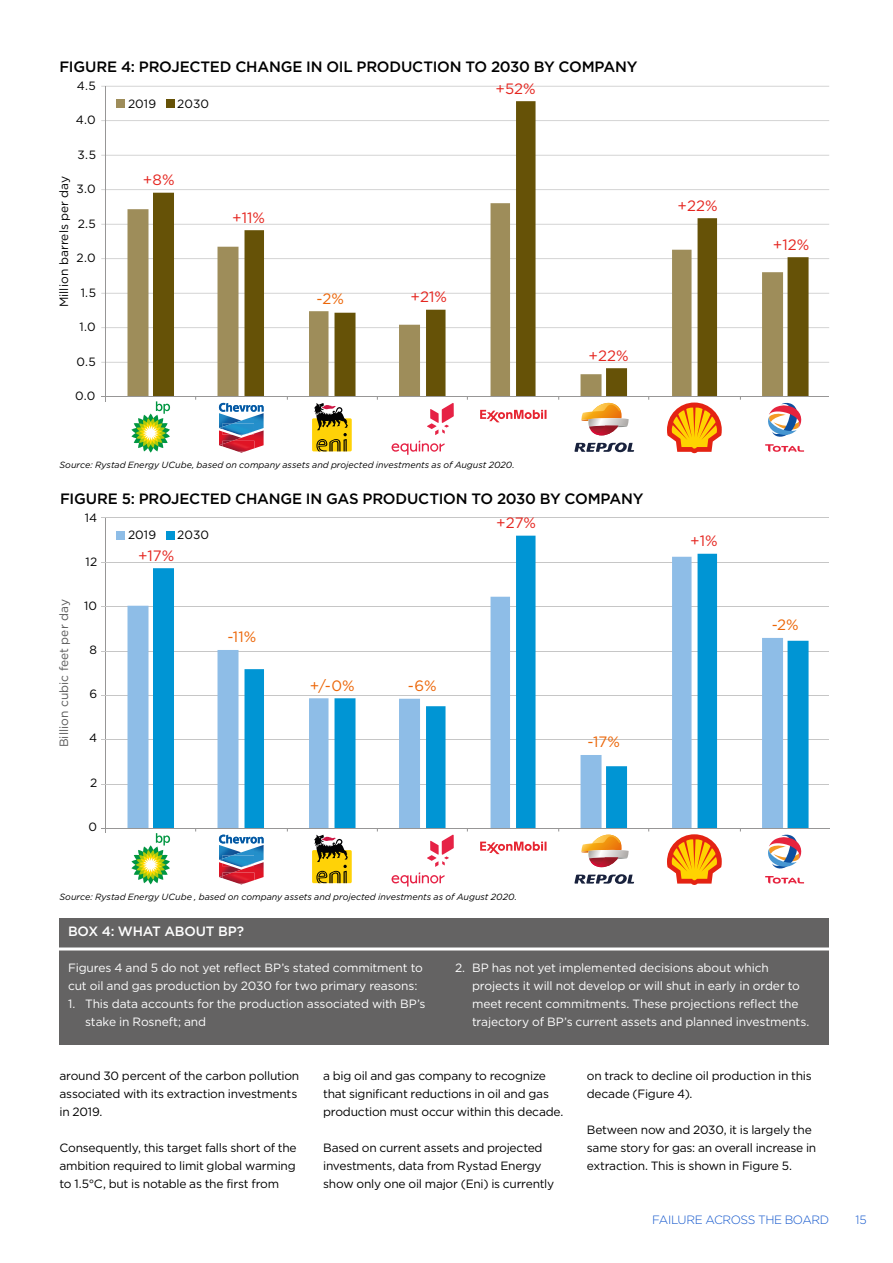
<style>
.page{position:relative;width:893px;height:1263px;background:#fff}
.page>*{position:absolute;margin:0;border:0;box-sizing:border-box;transform-origin:0 0}
.t1{font:500 15px "Gotham HTF";letter-spacing:-.015em;color:#000}
.t2{font:15px "Gotham HTF";color:#e52620}
.t3{font:15px "Gotham HTF";color:#ec6608}
.t4{font:500 13.5px "Gotham HTF";letter-spacing:-.01em;color:#fff}
.t5{font:12px/18px "Gotham HTF";letter-spacing:-.02em;color:#000}
.t6{font:12px/18px "Gotham HTF";letter-spacing:-.01em;color:#fff}
.t7{font:300 12px "Gotham HTF";letter-spacing:-.03em;color:#15c}
.t8{font:12px "Gotham HTF";color:#5a5a5a}
.t9{font:12px "Gotham HTF";letter-spacing:.005em;color:#000}
.t10{font:italic 9px "Gotham HTF";color:#000}
</style>
<div class="page">
<hr style="left:101px;top:86px;width:728px;height:1px;background:#c6c6c6">
<hr style="left:101px;top:120px;width:728px;height:1px;background:#c6c6c6">
<hr style="left:101px;top:155px;width:728px;height:1px;background:#c6c6c6">
<hr style="left:101px;top:189px;width:728px;height:1px;background:#c6c6c6">
<hr style="left:101px;top:224px;width:728px;height:1px;background:#c6c6c6">
<hr style="left:101px;top:258px;width:728px;height:1px;background:#c6c6c6">
<hr style="left:101px;top:293px;width:728px;height:1px;background:#c6c6c6">
<hr style="left:101px;top:327px;width:728px;height:1px;background:#c6c6c6">
<hr style="left:101px;top:362px;width:728px;height:1px;background:#c6c6c6">
<hr style="left:105px;top:86px;width:1px;height:315px;background:#979696">
<svg style="left:127px;top:209px;width:26px;height:187px;background:#b0a279"></svg>
<svg style="left:153px;top:101px;width:655px;height:295px"></svg>
<hr style="left:101px;top:396px;width:728px;height:1px;background:#979696">
<div style="left:116px;top:99px;width:9px;height:9px;background:#9e8d5a"></div>
<div style="left:166px;top:99px;width:8px;height:9px;background:#665207"></div>
<svg style="left:131px;top:401px;width:39px;height:52px"></svg>
<svg style="left:667px;top:402px;width:55px;height:52px"></svg>
<svg style="left:480px;top:410px;width:66px;height:12px"></svg>
<svg style="left:765px;top:402px;width:39px;height:50px"></svg>
<div style="left:312px;top:418px;width:40px;height:33px;background:#ffd207"></div>
<svg style="left:314px;top:403px;width:34px;height:48px"></svg>
<svg style="left:581px;top:403px;width:48px;height:33px"></svg>
<svg style="left:574px;top:442px;width:60px;height:11px"></svg>
<svg style="left:391px;top:403px;width:63px;height:52px"></svg>
<img style="left:219px;top:413px;width:45px;height:17px">
<img style="left:219px;top:430px;width:45px;height:23px">
<img style="left:219px;top:438px;width:22px;height:7px">
<img style="left:222px;top:441px;width:32px;height:11px">
<svg style="left:222px;top:441px;width:10px;height:3px"></svg>
<img style="left:232px;top:424px;width:22px;height:10px">
<svg style="left:222px;top:424px;width:10px;height:10px"></svg>
<svg style="left:219px;top:403px;width:45px;height:9px"></svg>
<hr style="left:105px;top:518px;width:1px;height:315px;background:#979696">
<hr style="left:101px;top:518px;width:728px;height:1px;background:#c6c6c6">
<hr style="left:101px;top:562px;width:728px;height:1px;background:#c6c6c6">
<hr style="left:101px;top:606px;width:728px;height:1px;background:#c6c6c6">
<hr style="left:101px;top:651px;width:728px;height:1px;background:#c6c6c6">
<hr style="left:101px;top:695px;width:728px;height:1px;background:#c6c6c6">
<hr style="left:101px;top:739px;width:728px;height:1px;background:#c6c6c6">
<hr style="left:101px;top:784px;width:728px;height:1px;background:#c6c6c6">
<div style="left:116px;top:531px;width:9px;height:8px;background:#8ebde7"></div>
<div style="left:166px;top:531px;width:8px;height:8px;background:#0095d4"></div>
<svg style="left:131px;top:833px;width:39px;height:51px"></svg>
<svg style="left:667px;top:834px;width:55px;height:51px"></svg>
<svg style="left:480px;top:842px;width:66px;height:12px"></svg>
<svg style="left:765px;top:834px;width:39px;height:49px"></svg>
<div style="left:312px;top:850px;width:40px;height:33px;background:#ffd207"></div>
<svg style="left:314px;top:835px;width:34px;height:48px"></svg>
<svg style="left:581px;top:835px;width:48px;height:33px"></svg>
<svg style="left:574px;top:874px;width:60px;height:10px"></svg>
<svg style="left:391px;top:834px;width:63px;height:52px"></svg>
<img style="left:219px;top:845px;width:45px;height:17px">
<img style="left:219px;top:862px;width:45px;height:22px">
<img style="left:219px;top:870px;width:22px;height:7px">
<img style="left:222px;top:872px;width:32px;height:11px">
<svg style="left:222px;top:872px;width:10px;height:4px"></svg>
<img style="left:232px;top:855px;width:22px;height:11px">
<svg style="left:222px;top:855px;width:10px;height:11px"></svg>
<svg style="left:219px;top:835px;width:45px;height:8px"></svg>
<svg style="left:127px;top:605px;width:22px;height:223px;background:#93c0e8"></svg>
<svg style="left:153px;top:536px;width:655px;height:292px"></svg>
<hr style="left:101px;top:828px;width:728px;height:1px;background:#979696">
<div style="left:60px;top:918px;width:769px;height:127px;background:#646363"></div>
<hr style="left:49px;top:947px;width:784px;height:3px;background:#fff">
<p class="t1" style="left:60px;top:58px;width:580px">FIGURE 4: PROJECTED CHANGE IN OIL PRODUCTION TO 2030 BY COMPANY</p>
<p class="t5" style="left:77px;top:77px;width:21px">4.5</p>
<p class="t5" style="left:76px;top:111px;width:21px">4.0</p>
<p class="t5" style="left:78px;top:146px;width:20px">3.5</p>
<p class="t9" style="left:57px;top:307px;width:133px;rotate:-90deg">Million barrels per day</p>
<p class="t5" style="left:76px;top:180px;width:21px">3.0</p>
<p class="t5" style="left:78px;top:215px;width:20px">2.5</p>
<p class="t5" style="left:77px;top:249px;width:21px">2.0</p>
<p class="t5" style="left:81px;top:284px;width:17px">1.5</p>
<p class="t5" style="left:79px;top:318px;width:18px">1.0</p>
<p class="t5" style="left:76px;top:353px;width:21px">0.5</p>
<p class="t5" style="left:75px;top:387px;width:22px">0.0</p>
<p class="t5" style="left:128px;top:94px;width:30px">2019</p>
<p class="t5" style="left:177px;top:94px;width:33px">2030</p>
<p class="t2" style="left:143px;top:172px;width:33px">+8%</p>
<p class="t2" style="left:232px;top:209px;width:34px">+11%</p>
<p class="t3" style="left:316px;top:290px;width:29px">-2%</p>
<p class="t2" style="left:495px;top:80px;width:42px">+52%</p>
<p class="t2" style="left:411px;top:289px;width:38px">+21%</p>
<p class="t10" style="left:60px;top:460px;width:457px">Source: Rystad Energy UCube, based on company assets and projected investments as of August 2020.</p>
<p class="t2" style="left:588px;top:347px;width:42px">+22%</p>
<p class="t1" style="left:60px;top:490px;width:585px">FIGURE 5: PROJECTED CHANGE IN GAS PRODUCTION TO 2030 BY COMPANY</p>
<p class="t5" style="left:85px;top:508px;width:14px">14</p>
<p class="t8" style="left:57px;top:747px;width:150px;rotate:-90deg">Billion cubic feet per day</p>
<p class="t5" style="left:86px;top:552px;width:13px">12</p>
<p class="t5" style="left:84px;top:596px;width:15px">10</p>
<p class="t5" style="left:90px;top:641px;width:9px">8</p>
<p class="t5" style="left:89px;top:685px;width:9px">6</p>
<p class="t5" style="left:89px;top:729px;width:10px">4</p>
<p class="t5" style="left:90px;top:773px;width:9px">2</p>
<p class="t5" style="left:89px;top:817px;width:10px">0</p>
<p class="t5" style="left:128px;top:526px;width:30px">2019</p>
<p class="t5" style="left:177px;top:526px;width:33px">2030</p>
<p class="t2" style="left:138px;top:547px;width:38px">+17%</p>
<p class="t3" style="left:227px;top:629px;width:30px">-11%</p>
<p class="t3" style="left:310px;top:677px;width:46px">+/-0%</p>
<p class="t3" style="left:408px;top:677px;width:30px">-6%</p>
<p class="t2" style="left:496px;top:514px;width:42px">+27%</p>
<p class="t3" style="left:588px;top:734px;width:34px">-17%</p>
<p class="t2" style="left:678px;top:197px;width:42px">+22%</p>
<p class="t2" style="left:690px;top:533px;width:29px">+1%</p>
<p class="t2" style="left:773px;top:236px;width:38px">+12%</p>
<p class="t3" style="left:772px;top:617px;width:28px">-2%</p>
<p class="t10" style="left:60px;top:892px;width:459px">Source: Rystad Energy UCube , based on company assets and projected investments as of August 2020.</p>
<p class="t4" style="left:68px;top:924px;width:178px">BOX 4: WHAT ABOUT BP?</p>
<p class="t6" style="left:68px;top:959px;width:356px">Figures 4 and 5 do not yet reflect BP’s stated commitment to cut oil and gas production by 2030 for two primary reasons:</p>
<p class="t6" style="left:85px;top:995px;width:342px;text-indent:-17px">1. This data accounts for the production associated with BP’s stake in Rosneft; and</p>
<p class="t6" style="left:472px;top:959px;width:339px;text-indent:-17px">2. BP has not yet implemented decisions about which projects it will not develop or will shut in early in order to meet recent commitments. These projections reflect the trajectory of BP’s current assets and planned investments.</p>
<p class="t5" style="left:60px;top:1067px;width:241px">around 30 percent of the carbon pollution associated with its extraction investments in 2019.</p>
<p class="t5" style="left:60px;top:1139px;width:239px;text-align:justify">Consequently, this target falls short of the ambition required to limit global warming to 1.5°C, but is notable as the first from</p>
<p class="t5" style="left:323px;top:1067px;width:242px">a big oil and gas company to recognize that significant reductions in oil and gas production must occur within this decade.</p>
<p class="t5" style="left:323px;top:1139px;width:232px">Based on current assets and projected investments, data from Rystad Energy show only one oil major (Eni) is currently</p>
<p class="t5" style="left:587px;top:1067px;width:226px">on track to decline oil production in this decade (Figure 4).</p>
<p class="t5" style="left:587px;top:1121px;width:231px">Between now and 2030, it is largely the same story for gas: an overall increase in extraction. This is shown in Figure 5.</p>
<p class="t7" style="left:652px;top:1213px;width:178px">FAILURE ACROSS THE BOARD</p>
<p class="t7" style="left:856px;top:1213px;width:12px">15</p>
</div>
